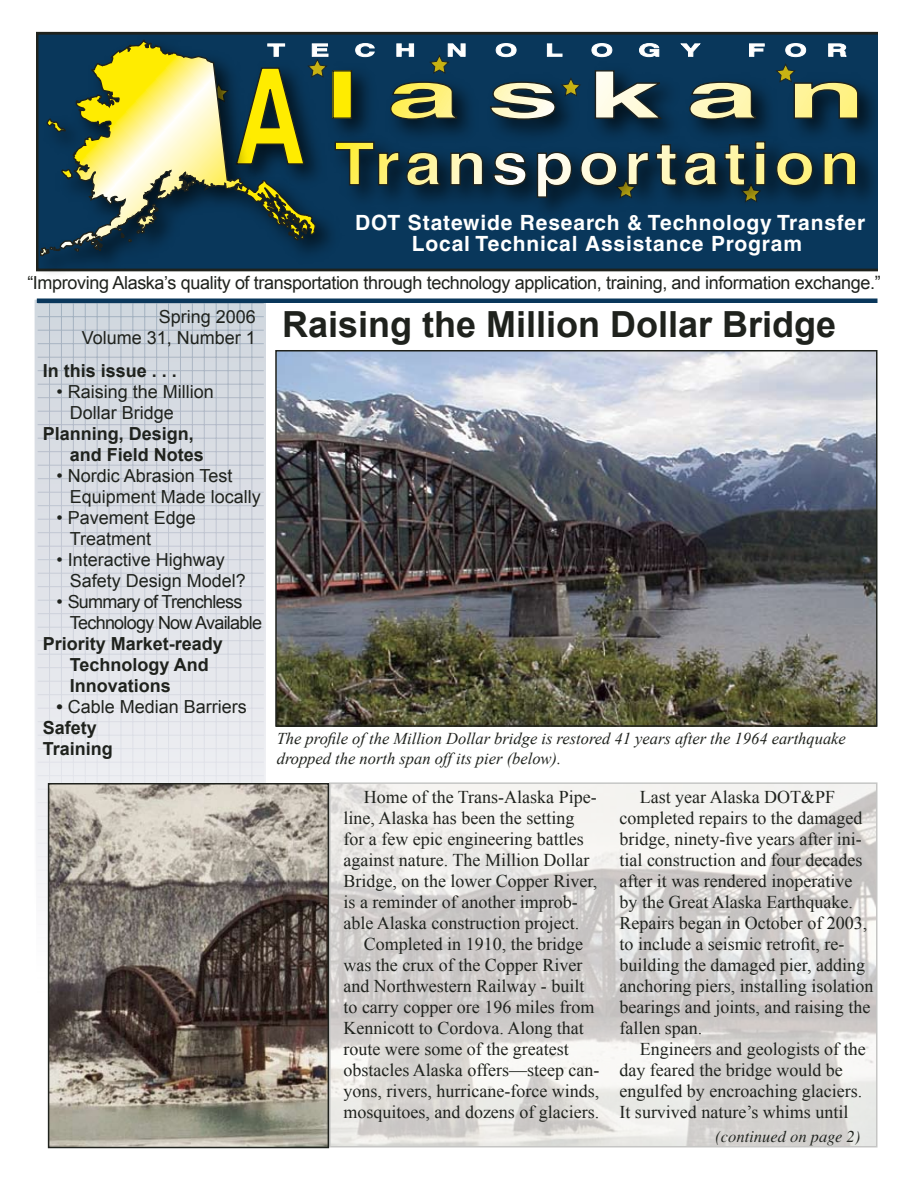
<style>
.page{position:relative;width:918px;height:1188px;background:#fff}
.page>*{position:absolute;margin:0;border:0;box-sizing:border-box;transform-origin:0 0}
.t1{font:700 36px "Arial";color:#1f221d}
.t2{font:700 21px/21px "Helvetica";letter-spacing:.04em;color:#fff;text-align:center}
.t3{font:18px/21px "Times New Roman";color:#1f221d}
.t4{font:18px/21px "Arial";color:#1f221d}
.t5{font:18px "Arial";letter-spacing:-.02em;color:#1f221d}
.t6{font:700 18px/21px "Arial";color:#1f221d}
.t7{font:18px/21px "Arial";letter-spacing:-.04em;color:#1f221d}
.t8{font:italic 16.5px/19.5px "Times New Roman";color:#1f221d}
.t9{font:italic 16.5px "Times";color:#1f221d}
.s1{font-weight:700}
</style>
<div class="page">
<svg style="left:347px;top:32px;width:531px;height:239px;background:#0c334f"></svg>
<img style="left:766px;top:56px;width:112px;height:74px">
<svg style="left:774px;top:63px;width:85px;height:57px;background:#4f665c"></svg>
<img style="left:766px;top:130px;width:112px;height:99px">
<svg style="left:775px;top:151px;width:39px;height:36px"></svg>
<svg style="left:823px;top:151px;width:34px;height:35px"></svg>
<svg style="left:785px;top:43px;width:21px;height:14px"></svg>
<svg style="left:828px;top:43px;width:19px;height:14px"></svg>
<img style="left:37px;top:31px;width:310px;height:242px">
<svg style="left:38px;top:39px;width:728px;height:220px;background:#405c5c"></svg>
<svg style="left:38px;top:303px;width:225px;height:822px;background:#dcdfe6"></svg>
<div style="left:35px;top:300px;width:231px;height:828px;border:2px solid #fff"></div>
<div style="left:37px;top:298px;width:841px;height:5px;background:#09375b"></div>
<img style="left:332px;top:785px;width:543px;height:360px">
<img style="left:51px;top:786px;width:275px;height:359px">
<div style="left:48px;top:783px;width:281px;height:365px;border:2px solid #1f221d"></div>
<img style="left:278px;top:353px;width:597px;height:371px">
<div style="left:275px;top:350px;width:603px;height:377px;border:2px solid #1f221d"></div>
<p class="t2" style="left:355px;top:212px;width:511px">DOT Statewide Research &amp; Technology Transfer<br>Local Technical Assistance Program</p>
<p class="t5" style="left:27px;top:273px;width:855px">“Improving Alaska’s quality of transportation through technology application, training, and information exchange.”</p>
<p class="t4" style="left:82px;top:307px;width:176px;text-align:right">Spring 2006<br>Volume 31, Number 1</p>
<p class="t6" style="left:43px;top:360px;width:136px">In this issue . . .</p>
<p class="t4" style="left:70px;top:381px;width:145px;text-indent:-14px">• Raising the Million<br>Dollar Bridge</p>
<p class="t6" style="left:70px;top:423px;width:136px;text-indent:-27px">Planning, Design, and Field Notes</p>
<p class="t4" style="left:70px;top:465px;width:193px;text-indent:-14px">• Nordic Abrasion Test<br>Equipment Made locally</p>
<p class="t4" style="left:70px;top:507px;width:127px;text-indent:-14px">• Pavement Edge<br>Treatment</p>
<p class="t4" style="left:70px;top:549px;width:178px;text-indent:-14px">• Interactive Highway<br>Safety Design Model?</p>
<p class="t7" style="left:70px;top:591px;width:194px;text-indent:-14px">• Summary of Trenchless<br>Technology Now Available</p>
<p class="t6" style="left:70px;top:633px;width:155px;text-indent:-27px">Priority Market-ready<br>Technology And<br>Innovations</p>
<p class="t4" style="left:43px;top:696px;width:205px;text-indent:13px"><span class="s1">•</span> Cable Median Barriers<br><span class="s1">Safety<br>Training</span></p>
<h1 class="t1" style="left:282px;top:304px;width:556px">Raising the Million Dollar Bridge</h1>
<p class="t8" style="left:277px;top:729px;width:571px">The profile of the Million Dollar bridge is restored 41 years after the 1964 earthquake dropped the north span off its pier (below).</p>
<p class="t3" style="left:364px;top:786px;width:234px">Home of the Trans-Alaska Pipe-</p>
<p class="t3" style="left:344px;top:807px;width:232px">line, Alaska has been the setting</p>
<p class="t3" style="left:344px;top:828px;width:242px">for a few epic engineering battles</p>
<p class="t3" style="left:344px;top:849px;width:248px">against nature. The Million Dollar</p>
<p class="t3" style="left:344px;top:870px;width:255px">Bridge, on the lower Copper River,</p>
<p class="t3" style="left:344px;top:891px;width:236px">is a reminder of another improb-</p>
<p class="t3" style="left:344px;top:912px;width:237px">able Alaska construction project.</p>
<p class="t3" style="left:364px;top:933px;width:221px">Completed in 1910, the bridge</p>
<p class="t3" style="left:344px;top:954px;width:240px">was the crux of the Copper River</p>
<p class="t3" style="left:344px;top:975px;width:242px">and Northwestern Railway - built</p>
<p class="t3" style="left:344px;top:996px;width:252px">to carry copper ore 196 miles from</p>
<p class="t3" style="left:344px;top:1017px;width:242px">Kennicott to Cordova. Along that</p>
<p class="t3" style="left:344px;top:1038px;width:227px">route were some of the greatest</p>
<p class="t3" style="left:344px;top:1059px;width:258px">obstacles Alaska offers-—steep can-</p>
<p class="t3" style="left:344px;top:1080px;width:257px">yons, rivers, hurricane-force winds,</p>
<p class="t3" style="left:344px;top:1101px;width:257px">mosquitoes, and dozens of glaciers.</p>
<p class="t3" style="left:620px;top:786px;width:255px;text-indent:20px">Last year Alaska DOT&amp;PF completed repairs to the damaged bridge, ninety-five years after ini&shy;tial construction and four decades after it was rendered inoperative by the Great Alaska Earthquake.<br>Repairs began in October of 2003, to include a seismic retrofit, re&shy;building the damaged pier, adding anchoring piers, installing isolation bearings and joints, and raising the fallen span.</p>
<p class="t3" style="left:620px;top:1038px;width:248px;text-indent:20px">Engineers and geologists of the day feared the bridge would be engulfed by encroaching glaciers.<br>It survived nature’s whims until</p>
<p class="t9" style="left:716px;top:1126px;width:146px">(continued on page 2)</p>
</div>
